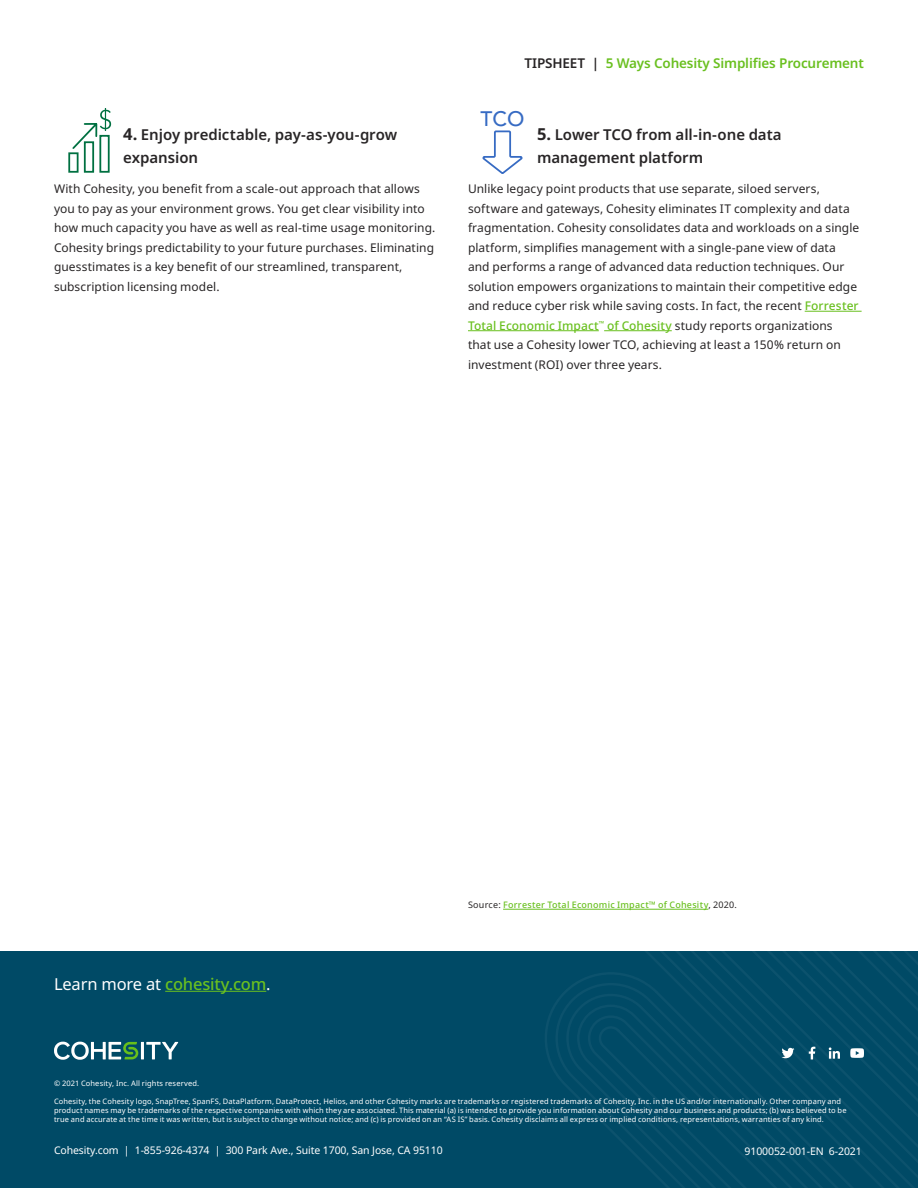
<style>
.page{position:relative;width:918px;height:1188px;background:#fff}
.page>*{position:absolute;margin:0;border:0;box-sizing:border-box;transform-origin:0 0}
.t1{font:500 20.85px "Avenir";color:#376bc3}
.t2{font:16.5px "Noto Sans";letter-spacing:-.01em;color:#fff}
.Subtitle_3_TS{font:600 15px/22.5px "Noto Sans";letter-spacing:-.005em;color:#282526}
.t3{font:600 13.5px "Noto Sans";letter-spacing:-.01em;color:#6ac020}
.Body{font:12px/19.5px "Noto Sans";letter-spacing:.005em;color:#282526}
.t4{font:10.5px "Noto Sans";letter-spacing:-.01em;color:#fff}
.footnote_2{font:500 9px "Noto Sans";letter-spacing:.025em;color:#6ac020}
.t5{font:7.5px/9px "Noto Sans";letter-spacing:.015em;color:#fff}
.s1{color:#282526}
.s2{font-weight:700;font-size:16.5px}
.s3{font-weight:500;color:#6ac020}
.s4{font-weight:400;color:#282526}
</style>
<div class="page">
<div style="left:0;top:952px;width:918px;height:236px;background:#004a66"></div>
<svg style="left:545px;top:973px;width:78px;height:170px"></svg>
<svg style="left:623px;top:951px;width:295px;height:237px"></svg>
<hr style="left:141px;top:1042px;width:3px;height:17px;background:#fff">
<svg style="left:146px;top:1042px;width:32px;height:17px"></svg>
<svg style="left:54px;top:1042px;width:84px;height:18px"></svg>
<hr style="left:165px;top:991px;width:101px;height:1px;background:#6ac020">
<svg style="left:751px;top:951px;width:167px;height:219px"></svg>
<hr style="left:805px;top:311px;width:57px;height:1px;background:#6ac020">
<hr style="left:468px;top:330px;width:131px;height:1px;background:#6ac020">
<hr style="left:604px;top:330px;width:68px;height:1px;background:#6ac020">
<hr style="left:503px;top:909px;width:205px;height:1px;background:#6ac020">
<svg style="left:482px;top:130px;width:41px;height:43px"></svg>
<svg style="left:68px;top:108px;width:43px;height:65px"></svg>
<p class="t3" style="left:525px;top:54px;width:341px"><span class="s1">TIPSHEET |</span> 5 Ways Cohesity Simplifies Procurement</p>
<p class="Subtitle_3_TS" style="left:123px;top:124px;width:276px"><span class="s2">4.</span> Enjoy predictable, pay-as-you-grow expansion</p>
<p class="Body" style="left:54px;top:179px;width:383px">With Cohesity, you benefit from a scale-out approach that allows you to pay as your environment grows. You get clear visibility into how much capacity you have as well as real-time usage monitoring.<br>Cohesity brings predictability to your future purchases. Eliminating guesstimates is a key benefit of our streamlined, transparent, subscription licensing model.</p>
<h1 class="t1" style="left:481px;top:107px;width:45px">TCO</h1>
<p class="Subtitle_3_TS" style="left:537px;top:124px;width:246px"><span class="s2">5.</span> Lower TCO from all-in-one data management platform</p>
<p class="Body" style="left:468px;top:179px;width:393px">Unlike legacy point products that use separate, siloed servers, software and gateways, Cohesity eliminates IT complexity and data fragmentation. Cohesity consolidates data and workloads on a single platform, simplifies management with a single-pane view of data and performs a range of advanced data reduction techniques. Our solution empowers organizations to maintain their competitive edge and reduce cyber risk while saving costs. In fact, the recent <span class="s3">Forrester Total Economic Impact</span><sup>™</sup> <span class="s3">of Cohesity</span> study reports organizations<br>that use a Cohesity lower TCO, achieving at least a 150% return on investment (ROI) over three years.</p>
<p class="t2" style="left:54px;top:972px;width:218px">Learn more at <span class="s3">cohesity.com</span>.</p>
<p class="footnote_2" style="left:468px;top:899px;width:270px"><span class="s4">Source:</span> Forrester Total Economic Impact™ of Cohesity<span class="s4">, 2020.</span></p>
<p class="t5" style="left:54px;top:1079px;width:147px">© 2021 Cohesity, Inc. All rights reserved.</p>
<p class="t5" style="left:54px;top:1097px;width:794px">Cohesity, the Cohesity logo, SnapTree, SpanFS, DataPlatform, DataProtect, Helios, and other Cohesity marks are trademarks or registered trademarks of Cohesity, Inc. in the US and/or internationally. Other company and product names may be trademarks of the respective companies with which they are associated. This material (a) is intended to provide you information about Cohesity and our business and products; (b) was believed to be true and accurate at the time it was written, but is subject to change without notice; and (c) is provided on an “AS IS” basis. Cohesity disclaims all express or implied conditions, representations, warranties of any kind.</p>
<p class="t4" style="left:54px;top:1143px;width:390px">Cohesity.com | 1-855-926-4374 | 300 Park Ave., Suite 1700, San Jose, CA 95110</p>
<p class="t4" style="left:745px;top:1144px;width:119px">9100052-001-EN 6-2021</p>
</div>
